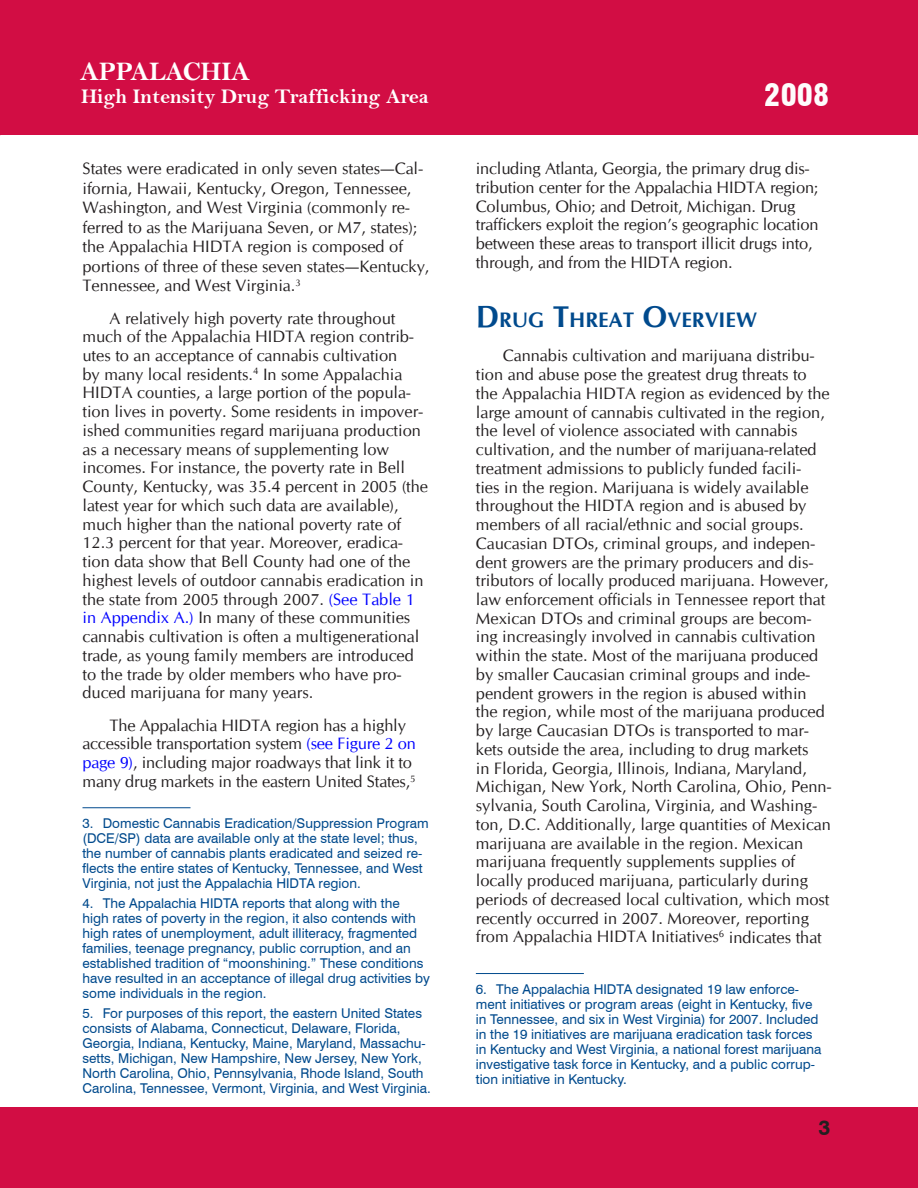
<style>
.page{position:relative;width:918px;height:1188px;background:#fff}
.page>*{position:absolute;margin:0;border:0;box-sizing:border-box;transform-origin:0 0}
.t1{font:900 condensed 30px "Swiss 721 BT";color:#fff}
.t2{font:27px "Bell MT Bold";letter-spacing:-.01em;color:#fff}
.t3{font:21px "Bell MT Bold";color:#fff}
.t4{font:700 21px "CG Omega";color:#004a8d}
.t5{font:700 21px "Swiss 721 BT";color:#231f20}
.t6{font:16.5px/18.8px "CG Omega";color:#231f20}
.t7{font:13.5px/15px "Swiss 721 BT";color:#004a8d}
.s1{color:#00f}
.s2{font-size:30px}
</style>
<div class="page">
<div style="left:0;top:1107px;width:918px;height:81px;background:#d20d44"></div>
<div style="left:0;top:0;width:918px;height:135px;background:#d20d44"></div>
<hr style="left:82px;top:807px;width:108px;height:1px;background:#004a8d">
<hr style="left:476px;top:973px;width:108px;height:1px;background:#004a8d">
<h2 class="t2" style="left:80px;top:55px;width:171px">APPALACHIA</h2>
<p class="t3" style="left:81px;top:84px;width:350px">High Intensity Drug Trafficking Area</p>
<h1 class="t1" style="left:765px;top:77px;width:66px">2008</h1>
<p class="t6" style="left:82px;top:159px;width:348px;line-height:19.5px">States were eradicated in only seven states—Cal&shy;ifornia, Hawaii, Kentucky, Oregon, Tennessee, Washington, and West Virginia (commonly re&shy;ferred to as the Marijuana Seven, or M7, states); the Appalachia HIDTA region is composed of portions of three of these seven states—Kentucky, Tennessee, and West Virginia.<sup>3</sup></p>
<p class="t6" style="left:83px;top:309px;width:347px;text-indent:27px">A relatively high poverty rate throughout much of the Appalachia HIDTA region contrib&shy;utes to an acceptance of cannabis cultivation<br>by many local residents.<sup>4</sup> In some Appalachia HIDTA counties, a large portion of the popula&shy;tion lives in poverty. Some residents in impover&shy;ished communities regard marijuana production as a necessary means of supplementing low incomes. For instance, the poverty rate in Bell County, Kentucky, was 35.4 percent in 2005 (the latest year for which such data are available), much higher than the national poverty rate of 12.3 percent for that year. Moreover, eradica&shy;tion data show that Bell County had one of the highest levels of outdoor cannabis eradication in the state from 2005 through 2007. <span class="s1">(See Table 1 in Appendix A.)</span> In many of these communities cannabis cultivation is often a multigenerational trade, as young family members are introduced to the trade by older members who have pro&shy;duced marijuana for many years.</p>
<p class="t6" style="left:83px;top:716px;width:335px;text-indent:27px">The Appalachia HIDTA region has a highly accessible transportation system <span class="s1">(see Figure 2 on page 9)</span>, including major roadways that link it to many drug markets in the eastern United States,<sup>5</sup></p>
<p class="t7" style="left:82px;top:816px;width:348px">3. Domestic Cannabis Eradication/Suppression Program (DCE/SP) data are available only at the state level; thus, the number of cannabis plants eradicated and seized re&shy;flects the entire states of Kentucky, Tennessee, and West Virginia, not just the Appalachia HIDTA region.</p>
<p class="t7" style="left:82px;top:896px;width:349px">4. The Appalachia HIDTA reports that along with the<br>high rates of poverty in the region, it also contends with high rates of unemployment, adult illiteracy, fragmented families, teenage pregnancy, public corruption, and an established tradition of “moonshining.” These conditions have resulted in an acceptance of illegal drug activities by some individuals in the region.</p>
<p class="t7" style="left:82px;top:1006px;width:350px">5. For purposes of this report, the eastern United States consists of Alabama, Connecticut, Delaware, Florida, Georgia, Indiana, Kentucky, Maine, Maryland, Massachu&shy;setts, Michigan, New Hampshire, New Jersey, New York, North Carolina, Ohio, Pennsylvania, Rhode Island, South Carolina, Tennessee, Vermont, Virginia, and West Virginia.</p>
<p class="t6" style="left:476px;top:159px;width:344px">including Atlanta, Georgia, the primary drug dis&shy;tribution center for the Appalachia HIDTA region; Columbus, Ohio; and Detroit, Michigan. Drug traffickers exploit the region’s geographic location between these areas to transport illicit drugs into, through, and from the HIDTA region.</p>
<p class="t4" style="left:476px;top:307px;width:283px"><span class="s2">D</span>RUG <span class="s2">T</span>HREAT <span class="s2">O</span>VERVIEW</p>
<p class="t6" style="left:476px;top:347px;width:357px;text-indent:27px">Cannabis cultivation and marijuana distribu&shy;tion and abuse pose the greatest drug threats to the Appalachia HIDTA region as evidenced by the large amount of cannabis cultivated in the region, the level of violence associated with cannabis cultivation, and the number of marijuana-related treatment admissions to publicly funded facili-<br>ties in the region. Marijuana is widely available throughout the HIDTA region and is abused by members of all racial/ethnic and social groups.<br>Caucasian DTOs, criminal groups, and indepen&shy;dent growers are the primary producers and dis&shy;tributors of locally produced marijuana. However, law enforcement officials in Tennessee report that Mexican DTOs and criminal groups are becom&shy;ing increasingly involved in cannabis cultivation within the state. Most of the marijuana produced by smaller Caucasian criminal groups and inde&shy;pendent growers in the region is abused within the region, while most of the marijuana produced by large Caucasian DTOs is transported to mar&shy;kets outside the area, including to drug markets<br>in Florida, Georgia, Illinois, Indiana, Maryland, Michigan, New York, North Carolina, Ohio, Penn&shy;sylvania, South Carolina, Virginia, and Washing&shy;ton, D.C. Additionally, large quantities of Mexican marijuana are available in the region. Mexican marijuana frequently supplements supplies of locally produced marijuana, particularly during periods of decreased local cultivation, which most recently occurred in 2007. Moreover, reporting from Appalachia HIDTA Initiatives<sup>6</sup> indicates that</p>
<p class="t7" style="left:476px;top:981px;width:347px">6. The Appalachia HIDTA designated 19 law enforce&shy;ment initiatives or program areas (eight in Kentucky, five in Tennessee, and six in West Virginia) for 2007. Included in the 19 initiatives are marijuana eradication task forces in Kentucky and West Virginia, a national forest marijuana investigative task force in Kentucky, and a public corrup&shy;tion initiative in Kentucky.</p>
<p class="t5" style="left:818px;top:1115px;width:13px">3</p>
</div>
